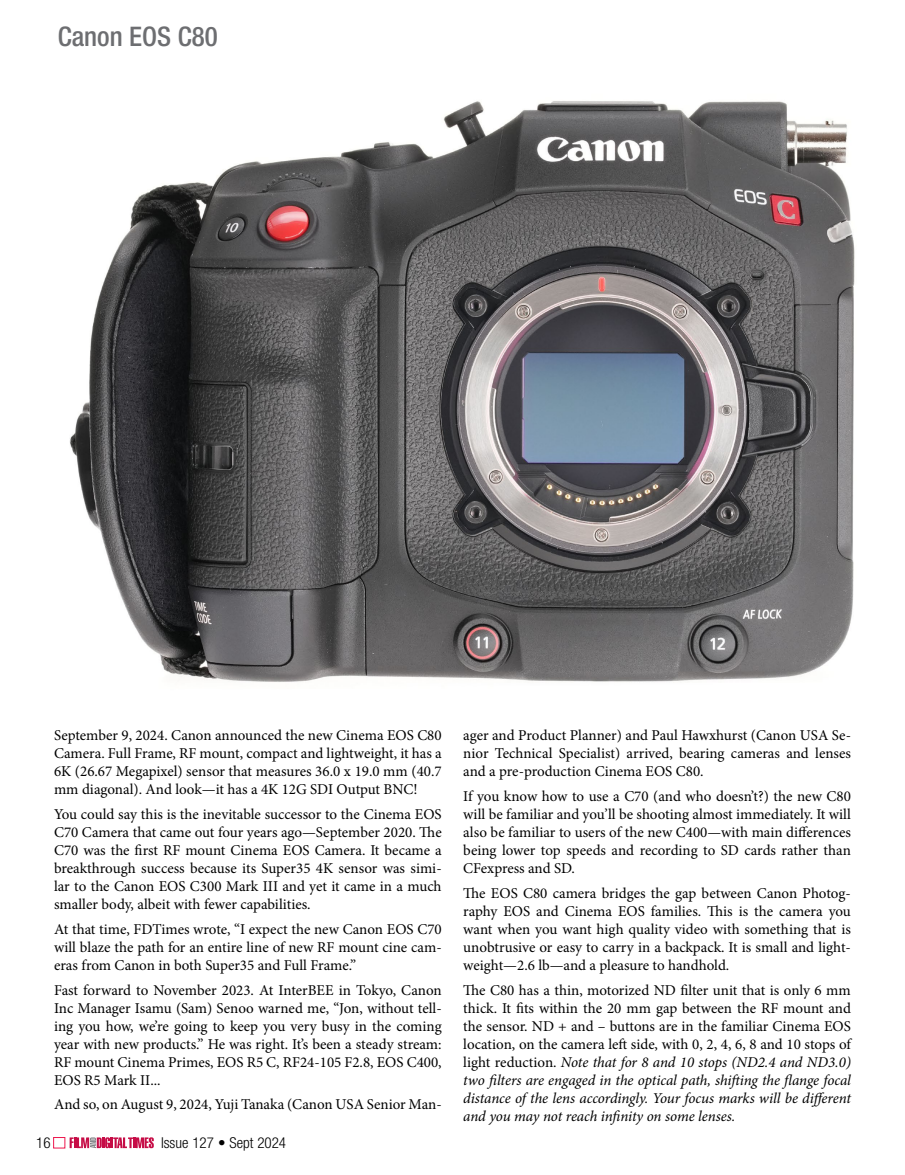
<style>
.page{position:relative;width:905px;height:1175px;background:#fff}
.page>*{position:absolute;margin:0;border:0;box-sizing:border-box;transform-origin:0 0}
.t1{font:500 condensed 27px "Helvetica Neue LT Std";color:#6d6e71}
.t2{font:15px/18px "Minion Pro";color:#000;text-align:justify}
.t3{font:300 condensed 15px "Helvetica Neue LT Std";color:#000}
.s1{font-style:italic}
</style>
<div class="page">
<svg style="left:70px;top:1137px;width:84px;height:11px"></svg>
<div style="left:53px;top:1137px;width:12px;height:11px;border:1px solid #ed174e"></div>
<img style="left:69px;top:101px;width:786px;height:581px">
<h1 class="t1" style="left:58px;top:21px;width:161px">Canon EOS C80</h1>
<p class="t2" style="left:54px;top:726px;width:389px">September 9, 2024. Canon announced the new Cinema EOS C80<br>Camera. Full Frame, RF mount, compact and lightweight, it has a 6K (26.67 Megapixel) sensor that measures 36.0 x 19.0 mm (40.7 mm diagonal). And look—it has a 4K 12G SDI Output BNC!</p>
<p class="t2" style="left:54px;top:805px;width:389px">You could say this is the inevitable successor to the Cinema EOS C70 Camera that came out four years ago—September 2020. The C70 was the first RF mount Cinema EOS Camera. It became a breakthrough success because its Super35 4K sensor was simi&shy;lar to the Canon EOS C300 Mark III and yet it came in a much smaller body, albeit with fewer capabilities.</p>
<p class="t2" style="left:54px;top:920px;width:389px">At that time, FDTimes wrote, “I expect the new Canon EOS C70 will blaze the path for an entire line of new RF mount cine cam&shy;eras from Canon in both Super35 and Full Frame.”</p>
<p class="t2" style="left:54px;top:980px;width:389px">Fast forward to November 2023. At InterBEE in Tokyo, Canon Inc Manager Isamu (Sam) Senoo warned me, “Jon, without tell&shy;ing you how, we’re going to keep you very busy in the coming year with new products.” He was right. It’s been a steady stream:<br>RF mount Cinema Primes, EOS R5 C, RF24-105 F2.8, EOS C400, EOS R5 Mark II...</p>
<p class="t2" style="left:54px;top:1095px;width:389px">And so, on August 9, 2024, Yuji Tanaka (Canon USA Senior Man-</p>
<p class="t3" style="left:36px;top:1134px;width:16px">16</p>
<p class="t3" style="left:161px;top:1134px;width:127px">Issue 127 • Sept 2024</p>
<p class="t2" style="left:463px;top:726px;width:389px">ager and Product Planner) and Paul Hawxhurst (Canon USA Se&shy;nior Technical Specialist) arrived, bearing cameras and lenses and a pre-production Cinema EOS C80.</p>
<p class="t2" style="left:463px;top:787px;width:389px">If you know how to use a C70 (and who doesn’t?) the new C80 will be familiar and you’ll be shooting almost immediately. It will also be familiar to users of the new C400—with main differences being lower top speeds and recording to SD cards rather than CFexpress and SD.</p>
<p class="t2" style="left:463px;top:884px;width:389px">The EOS C80 camera bridges the gap between Canon Photog&shy;raphy EOS and Cinema EOS families. This is the camera you want when you want high quality video with something that is unobtrusive or easy to carry in a backpack. It is small and light&shy;weight—2.6 lb—and a pleasure to handhold.</p>
<p class="t2" style="left:463px;top:980px;width:389px">The C80 has a thin, motorized ND filter unit that is only 6 mm thick. It fits within the 20 mm gap between the RF mount and the sensor. ND + and – buttons are in the familiar Cinema EOS location, on the camera left side, with 0, 2, 4, 6, 8 and 10 stops of light reduction. <span class="s1">Note that for 8 and 10 stops (ND2.4 and ND3.0) two filters are engaged in the optical path, shifting the flange focal distance of the lens accordingly. Your focus marks will be different and you may not reach infinity on some lenses.</span></p>
</div>
